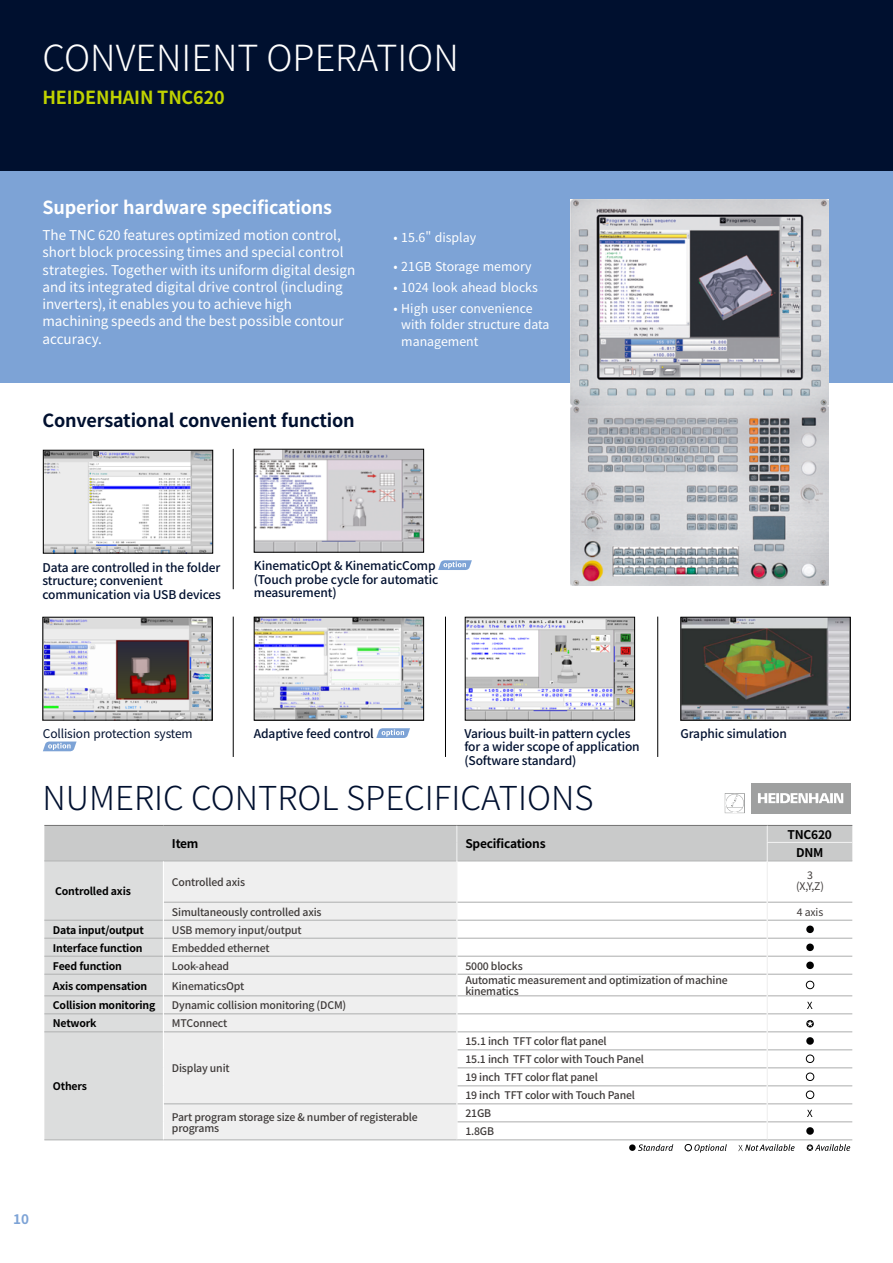
<style>
.page{position:relative;width:893px;height:1263px;background:#fff}
.page>*{position:absolute;margin:0;border:0;box-sizing:border-box;transform-origin:0 0}
.t1{font:300 36px "Noto Sans KR";color:#fff}
.t2{font:300 33px "Noto Sans KR";color:#00102f}
.t3{font:700 18px "Noto Sans KR";letter-spacing:-.01em;color:#00102f}
.t4{font:700 18px "Noto Sans KR";letter-spacing:-.01em;color:#fff}
.t5{font:700 18px "Noto Sans KR";letter-spacing:-.01em;color:#bfd200}
.t6{font:13.5px/17.2px "Noto Sans KR";letter-spacing:-.005em;color:#fff}
.t7{font:700 13.5px "Noto Sans KR";color:#7da3d6}
.t8{font:12.3px/16.5px "Noto Sans KR";color:#fff}
.t9{font:500 12px/13.5px "Noto Sans KR";letter-spacing:-.01em;color:#00102f}
.t10{font:700 12px/17.9px "Noto Sans KR";letter-spacing:-.02em;color:#000;text-align:center}
.t11{font:12px "Noto Sans KR";letter-spacing:-.01em;color:#00102f}
.t12{font:500 10.5px/18px "Noto Sans KR";letter-spacing:-.015em;color:#3e3a39}
.t13{font:700 10.5px "Noto Sans KR";letter-spacing:-.015em;color:#000}
.t14{font:10.5px/11.2px "Noto Sans KR";color:#3e3a39;text-align:center}
</style>
<div class="page">
<div style="left:0;top:170px;width:893px;height:213px;background:#7da3d6"></div>
<div style="left:0;top:0;width:893px;height:170px;background:#00102f"></div>
<img style="left:571px;top:200px;width:257px;height:386px">
<img style="left:467px;top:619px;width:166px;height:99px">
<img style="left:682px;top:619px;width:167px;height:99px">
<div style="left:680px;top:617px;width:171px;height:103px;border:1px solid #000"></div>
<img style="left:45px;top:619px;width:166px;height:99px">
<div style="left:43px;top:617px;width:170px;height:103px;border:1px solid #000"></div>
<img style="left:45px;top:452px;width:166px;height:99px">
<div style="left:43px;top:450px;width:170px;height:103px;border:1px solid #000"></div>
<svg style="left:43px;top:741px;width:34px;height:10px"></svg>
<img style="left:256px;top:619px;width:166px;height:99px">
<div style="left:254px;top:617px;width:170px;height:103px;border:1px solid #000"></div>
<img style="left:256px;top:451px;width:166px;height:99px">
<div style="left:254px;top:449px;width:170px;height:103px;border:1px solid #000"></div>
<svg style="left:376px;top:728px;width:34px;height:10px"></svg>
<svg style="left:438px;top:560px;width:34px;height:10px"></svg>
<hr style="left:445px;top:617px;width:1px;height:140px;background:#000">
<hr style="left:233px;top:617px;width:1px;height:140px;background:#000">
<hr style="left:233px;top:449px;width:1px;height:140px;background:#000">
<hr style="left:657px;top:617px;width:1px;height:140px;background:#000">
<div style="left:751px;top:783px;width:99px;height:30px;background:#9fa0a0"></div>
<svg style="left:758px;top:793px;width:85px;height:10px"></svg>
<svg style="left:725px;top:793px;width:20px;height:20px"></svg>
<svg style="left:44px;top:825px;width:808px;height:328px"></svg>
<h1 class="t1" style="left:43px;top:38px;width:418px">CONVENIENT OPERATION</h1>
<h3 class="t5" style="left:43px;top:87px;width:184px">HEIDENHAIN TNC620</h3>
<h3 class="t4" style="left:43px;top:197px;width:291px">Superior hardware specifications</h3>
<p class="t6" style="left:43px;top:227px;width:314px">The TNC 620 features optimized motion control, short block processing times and special control strategies. Together with its uniform digital design and its integrated digital drive control (including inverters), it enables you to achieve high machining speeds and the best possible contour accuracy.</p>
<h3 class="t3" style="left:43px;top:410px;width:314px">Conversational convenient function</h3>
<p class="t8" style="left:394px;top:229px;width:84px">• 15.6" display</p>
<p class="t8" style="left:394px;top:259px;width:139px">• 21GB Storage memory</p>
<p class="t8" style="left:394px;top:279px;width:146px">• 1024 look ahead blocks</p>
<p class="t8" style="left:401px;top:300px;width:150px;text-indent:-8px">• High user convenience with folder structure data management</p>
<p class="t9" style="left:43px;top:561px;width:180px">Data are controlled in the folder structure; convenient communication via USB devices</p>
<p class="t9" style="left:254px;top:559px;width:186px">KinematicOpt &amp; KinematicComp (Touch probe cycle for automatic measurement)</p>
<p class="t11" style="left:43px;top:727px;width:151px">Collision protection system</p>
<p class="t9" style="left:254px;top:727px;width:121px">Adaptive feed control</p>
<p class="t9" style="left:464px;top:727px;width:177px">Various built-in pattern cycles for a wider scope of application (Software standard)</p>
<p class="t9" style="left:680px;top:727px;width:108px">Graphic simulation</p>
<h2 class="t2" style="left:43px;top:779px;width:552px">NUMERIC CONTROL SPECIFICATIONS</h2>
<p class="t13" style="left:55px;top:885px;width:77px">Controlled axis</p>
<p class="t10" style="left:172px;top:835px;width:28px">Item</p>
<p class="t10" style="left:465px;top:835px;width:82px">Specifications</p>
<p class="t10" style="left:788px;top:826px;width:46px">TNC620<br>DNM</p>
<p class="t12" style="left:172px;top:873px;width:75px">Controlled axis</p>
<p class="t14" style="left:796px;top:870px;width:29px">3 (X,Y,Z)</p>
<p class="t12" style="left:172px;top:903px;width:151px">Simultaneously controlled axis</p>
<p class="t14" style="left:797px;top:906px;width:28px">4 axis</p>
<p class="t13" style="left:53px;top:924px;width:92px">Data input/output</p>
<p class="t12" style="left:172px;top:921px;width:131px">USB memory input/output</p>
<p class="t13" style="left:53px;top:942px;width:91px">Interface function</p>
<p class="t12" style="left:172px;top:939px;width:99px">Embedded ethernet</p>
<p class="t13" style="left:53px;top:960px;width:71px">Feed function</p>
<p class="t12" style="left:172px;top:957px;width:59px">Look-ahead</p>
<p class="t12" style="left:465px;top:957px;width:59px">5000 blocks</p>
<p class="t13" style="left:53px;top:980px;width:96px">Axis compensation</p>
<p class="t12" style="left:172px;top:977px;width:74px">KinematicsOpt</p>
<p class="t12" style="left:465px;top:975px;width:264px;line-height:11.2px">Automatic measurement and optimization of machine kinematics</p>
<p class="t13" style="left:53px;top:1000px;width:104px">Collision monitoring</p>
<p class="t12" style="left:172px;top:997px;width:176px">Dynamic collision monitoring (DCM)</p>
<p class="t13" style="left:53px;top:1018px;width:45px">Network</p>
<p class="t12" style="left:172px;top:1015px;width:57px">MTConnect</p>
<p class="t13" style="left:53px;top:1081px;width:36px">Others</p>
<p class="t12" style="left:172px;top:1060px;width:59px">Display unit</p>
<p class="t12" style="left:465px;top:1033px;width:180px">15.1 inch TFT color flat panel<br>15.1 inch TFT color with Touch Panel<br>19 inch TFT color flat panel<br>19 inch TFT color with Touch Panel</p>
<p class="t12" style="left:172px;top:1111px;width:247px;line-height:11.2px">Part program storage size &amp; number of registerable programs</p>
<p class="t12" style="left:465px;top:1105px;width:30px">21GB<br>1.8GB</p>
<p class="t7" style="left:13px;top:1211px;width:17px">10</p>
</div>
